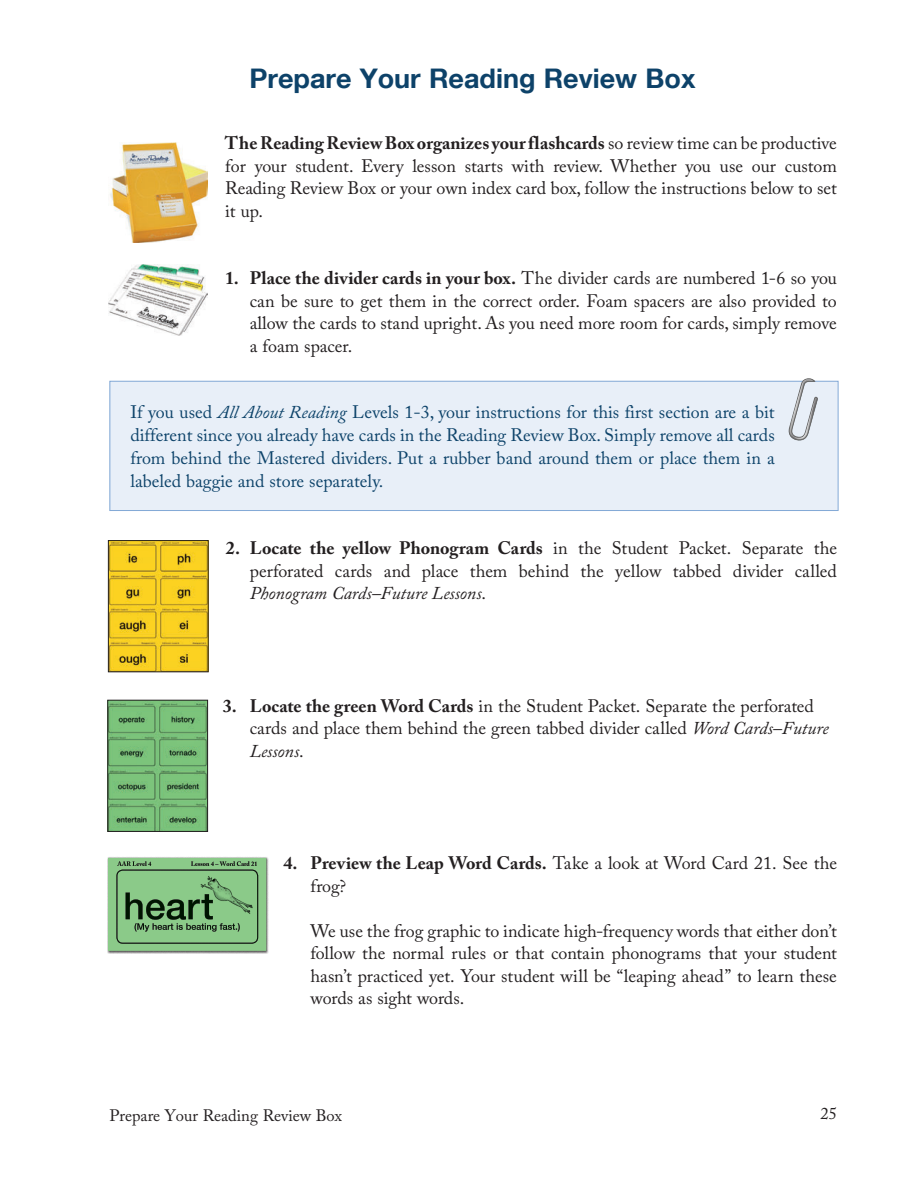
<style>
.page{position:relative;width:918px;height:1188px;background:#fff}
.page>*{position:absolute;margin:0;border:0;box-sizing:border-box;transform-origin:0 0}
.t1{font:700 27px "Helvetica Neue LT Com";color:#0d4269}
.Paragraph_Main{font:18px/22.5px "Adobe Caslon Pro";color:#231f20;text-align:justify}
.Paragraph_Main-2{font:18px/23.2px "Adobe Caslon Pro";color:#0d436a;text-align:justify}
.t2{font:16.5px "Adobe Caslon Pro";color:#231f20}
.s1{font-weight:700}
.s2{font-style:italic}
</style>
<div class="page">
<img style="left:110px;top:142px;width:98px;height:100px">
<img style="left:108px;top:264px;width:100px;height:72px">
<img style="left:110px;top:542px;width:97px;height:128px">
<div style="left:108px;top:540px;width:101px;height:132px;border:1px solid #231f20"></div>
<div style="left:110px;top:381px;width:728px;height:130px;background:#e8eff8"></div>
<div style="left:110px;top:381px;width:728px;height:130px;border:1px solid #83a9d6"></div>
<img style="left:788px;top:380px;width:14px;height:61px">
<svg style="left:789px;top:378px;width:29px;height:62px"></svg>
<img style="left:109px;top:702px;width:97px;height:128px">
<div style="left:107px;top:700px;width:101px;height:132px;border:1px solid #231f20"></div>
<div style="left:95px;top:848px;width:190px;height:110px;background:#231f20;opacity:.75"></div>
<img style="left:190px;top:874px;width:68px;height:42px">
<p class="t1" style="left:250px;top:62px;width:448px">Prepare Your Reading Review Box</p>
<p class="Paragraph_Main" style="left:225px;top:132px;width:614px"><span class="s1">The Reading Review Box organizes your flashcards</span> so review time can be productive for your student. Every lesson starts with review. Whether you use our custom Reading Review Box or your own index card box, follow the instructions below to set it up.</p>
<p class="Paragraph_Main" style="left:250px;top:267px;width:589px;text-indent:-25px"><span class="s1">1. Place the divider cards in your box.</span> The divider cards are numbered 1-6 so you can be sure to get them in the correct order. Foam spacers are also provided to allow the cards to stand upright. As you need more room for cards, simply remove a foam spacer.</p>
<p class="Paragraph_Main-2" style="left:130px;top:400px;width:646px">If you used <span class="s2">All About Reading</span> Levels 1-3, your instructions for this first section are a bit different since you already have cards in the Reading Review Box. Simply remove all cards from behind the Mastered dividers. Put a rubber band around them or place them in a labeled baggie and store separately.</p>
<p class="Paragraph_Main" style="left:250px;top:537px;width:589px;text-indent:-24px"><span class="s1">2. Locate the yellow Phonogram Cards</span> in the Student Packet. Separate the perforated cards and place them behind the yellow tabbed divider called <span class="s2">Phonogram Cards–Future Lessons</span>.</p>
<p class="Paragraph_Main" style="left:250px;top:694px;width:580px;text-align:left;text-indent:-27px"><span class="s1">3. Locate the green Word Cards</span> in the Student Packet. Separate the perforated cards and place them behind the green tabbed divider called <span class="s2">Word Cards–Future<br>Lessons</span>.</p>
<p class="Paragraph_Main" style="left:310px;top:852px;width:528px;text-indent:-27px"><span class="s1">4. Preview the Leap Word Cards.</span> Take a look at Word Card 21. See the frog?</p>
<p class="Paragraph_Main" style="left:310px;top:919px;width:528px">We use the frog graphic to indicate high-frequency words that either don’t follow the normal rules or that contain phonograms that your student hasn’t practiced yet. Your student will be “leaping ahead” to learn these words as sight words.</p>
<p class="t2" style="left:110px;top:1105px;width:234px">Prepare Your Reading Review Box</p>
<p class="t2" style="left:820px;top:1104px;width:18px">25</p>
</div>
